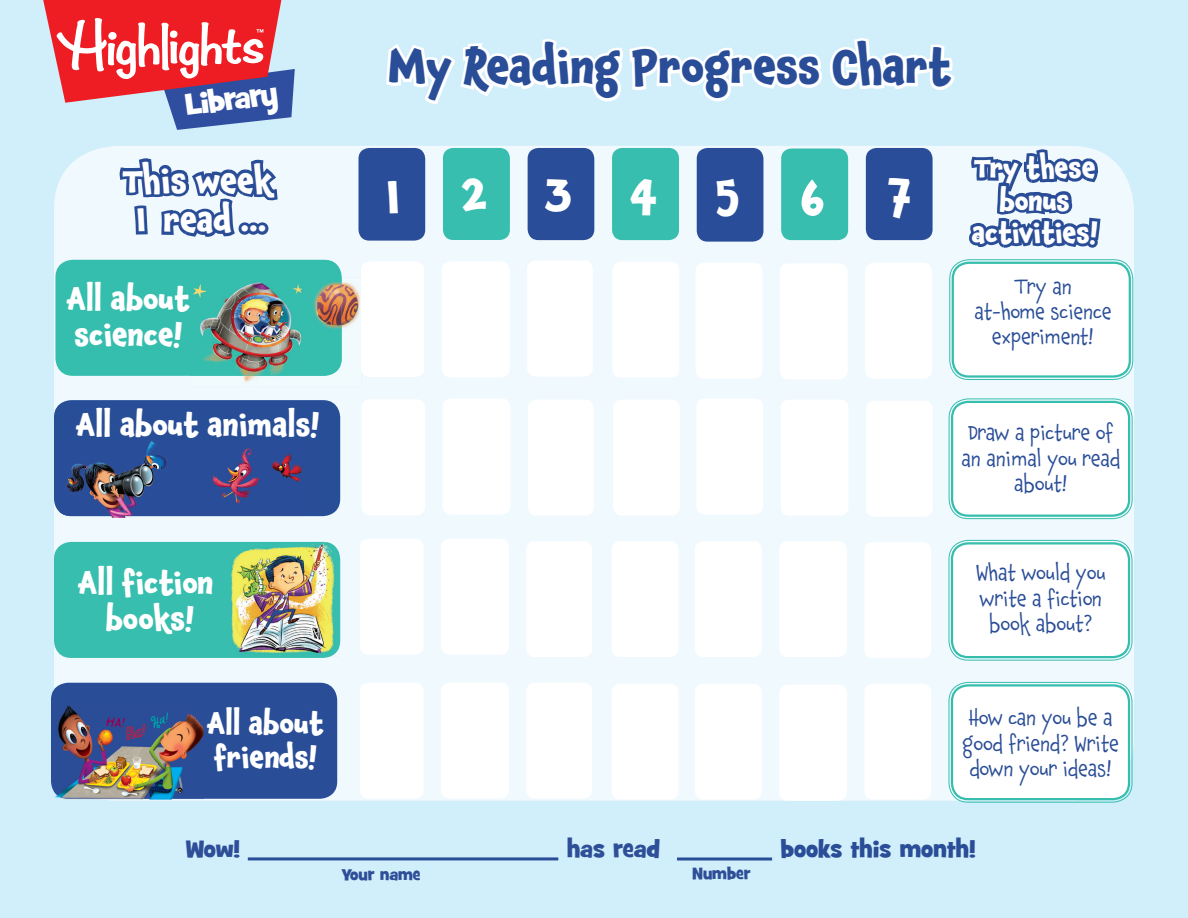
<style>
.page{position:relative;width:1188px;height:918px;background:#d1eefb}
.page>*{position:absolute;margin:0;border:0;box-sizing:border-box;transform-origin:0 0}
.t1{font:700 46.5px "Chaloops";color:#fff}
.t2{font:700 45px "Chaloops";color:#294d97}
.t3{font:700 33px/39.6px "Chaloops";color:#fff;text-align:center}
.t4{font:30.45px "Grilled Cheese BTN";color:#fff}
.t5{font:700 30px/36px "Chaloops";color:#fff}
.t6{font:700 28.5px/34.2px "Chaloops";color:#fff}
.t7{font:700 27px/32.4px "Chaloops";color:#fff;text-align:center}
.t8{font:24px "Grilled Cheese BTN";color:#294d97}
.t9{font:24px "Grilled Cheese BTN";letter-spacing:-.01em;color:#2e4f98}
.t10{font:21px/25.2px "Chaloops";color:#294d97;text-align:center}
.t11{font:16.5px "Grilled Cheese BTN";color:#2e4f98}
.s1{font-size:54px}
</style>
<div class="page">
<div style="left:54px;top:146px;width:1080px;height:655px;background:#f0f9fd"></div>
<div style="left:358px;top:148px;width:67px;height:93px;background:#294d98;border-radius:11px"></div>
<div style="left:443px;top:148px;width:67px;height:92px;background:#37beae;border-radius:10px"></div>
<div style="left:56px;top:260px;width:286px;height:116px;background:#35beae;border-radius:17px"></div>
<div style="left:361px;top:261px;width:63px;height:116px;background:#fff;border-radius:9px"></div>
<svg style="left:117px;top:155px;width:165px;height:85px"></svg>
<div style="left:239px;top:222px;width:12px;height:13px;border:6px solid #294d97;border-radius:50%"></div>
<div style="left:247px;top:222px;width:13px;height:13px;border:6px solid #294d97;border-radius:50%"></div>
<div style="left:256px;top:222px;width:12px;height:13px;border:6px solid #294d97;border-radius:50%"></div>
<div style="left:54px;top:400px;width:286px;height:116px;background:#294e98;border-radius:17px"></div>
<div style="left:54px;top:542px;width:286px;height:116px;background:#37beae;border-radius:17px"></div>
<div style="left:51px;top:683px;width:286px;height:116px;background:#294d97;border-radius:17px"></div>
<div style="left:442px;top:261px;width:68px;height:116px;background:#fff;border-radius:9px"></div>
<div style="left:527px;top:261px;width:66px;height:116px;background:#fff;border-radius:9px"></div>
<div style="left:612px;top:262px;width:67px;height:116px;background:#fff;border-radius:9px"></div>
<div style="left:696px;top:263px;width:66px;height:116px;background:#fff;border-radius:9px"></div>
<div style="left:780px;top:263px;width:68px;height:116px;background:#fff;border-radius:9px"></div>
<div style="left:865px;top:263px;width:67px;height:116px;background:#fff;border-radius:9px"></div>
<div style="left:361px;top:399px;width:64px;height:116px;background:#fff;border-radius:9px"></div>
<div style="left:443px;top:399px;width:68px;height:116px;background:#fff;border-radius:9px"></div>
<div style="left:528px;top:400px;width:66px;height:116px;background:#fff;border-radius:9px"></div>
<div style="left:613px;top:400px;width:67px;height:116px;background:#fff;border-radius:9px"></div>
<div style="left:696px;top:399px;width:67px;height:116px;background:#fff;border-radius:9px"></div>
<div style="left:781px;top:400px;width:68px;height:116px;background:#fff;border-radius:9px"></div>
<div style="left:866px;top:401px;width:67px;height:116px;background:#fff;border-radius:9px"></div>
<div style="left:360px;top:539px;width:64px;height:116px;background:#fff;border-radius:9px"></div>
<div style="left:441px;top:539px;width:68px;height:116px;background:#fff;border-radius:9px"></div>
<div style="left:526px;top:541px;width:66px;height:116px;background:#fff;border-radius:9px"></div>
<div style="left:612px;top:541px;width:67px;height:116px;background:#fff;border-radius:9px"></div>
<div style="left:695px;top:541px;width:67px;height:116px;background:#fff;border-radius:9px"></div>
<div style="left:779px;top:541px;width:68px;height:116px;background:#fff;border-radius:9px"></div>
<div style="left:864px;top:542px;width:67px;height:116px;background:#fff;border-radius:9px"></div>
<div style="left:360px;top:683px;width:64px;height:116px;background:#fff;border-radius:9px"></div>
<div style="left:441px;top:683px;width:68px;height:116px;background:#fff;border-radius:9px"></div>
<div style="left:526px;top:683px;width:66px;height:116px;background:#fff;border-radius:9px"></div>
<div style="left:612px;top:684px;width:67px;height:116px;background:#fff;border-radius:9px"></div>
<div style="left:695px;top:684px;width:67px;height:116px;background:#fff;border-radius:9px"></div>
<div style="left:779px;top:685px;width:68px;height:116px;background:#fff;border-radius:9px"></div>
<div style="left:864px;top:684px;width:67px;height:116px;background:#fff;border-radius:9px"></div>
<svg style="left:43px;top:0;width:252px;height:130px"></svg>
<hr style="left:248px;top:857px;width:310px;height:3px;background:#294d97">
<img style="left:231px;top:542px;width:108px;height:114px">
<img style="left:190px;top:278px;width:171px;height:109px">
<img style="left:190px;top:278px;width:152px;height:98px">
<img style="left:60px;top:516px;width:246px;height:2px">
<img style="left:60px;top:441px;width:242px;height:75px">
<div style="left:528px;top:148px;width:66px;height:92px;background:#294d98;border-radius:11px"></div>
<div style="left:612px;top:148px;width:67px;height:92px;background:#37beae;border-radius:10px"></div>
<div style="left:697px;top:148px;width:66px;height:94px;background:#294d98;border-radius:11px"></div>
<div style="left:781px;top:148px;width:67px;height:92px;background:#37beae;border-radius:10px"></div>
<div style="left:866px;top:148px;width:67px;height:92px;background:#294d98;border-radius:11px"></div>
<div style="left:952px;top:262px;width:179px;height:116px;background:#fff;border-radius:17px"></div>
<div style="left:949px;top:259px;width:184px;height:121px;border:1px solid #35beae;border-radius:19px"></div>
<div style="left:952px;top:262px;width:179px;height:116px;border:2px solid #35beae;border-radius:16px"></div>
<div style="left:951px;top:401px;width:179px;height:116px;background:#fff;border-radius:17px"></div>
<div style="left:949px;top:399px;width:184px;height:120px;border:1px solid #35beae;border-radius:19px"></div>
<div style="left:951px;top:401px;width:179px;height:116px;border:2px solid #35beae;border-radius:16px"></div>
<div style="left:951px;top:542px;width:179px;height:116px;background:#fff;border-radius:17px"></div>
<div style="left:949px;top:540px;width:183px;height:121px;border:1px solid #35beae;border-radius:19px"></div>
<div style="left:951px;top:542px;width:179px;height:116px;border:2px solid #35beae;border-radius:16px"></div>
<div style="left:951px;top:684px;width:179px;height:116px;background:#fff;border-radius:17px"></div>
<div style="left:949px;top:682px;width:183px;height:121px;border:1px solid #35beae;border-radius:19px"></div>
<div style="left:951px;top:684px;width:179px;height:116px;border:2px solid #35beae;border-radius:16px"></div>
<svg style="left:965px;top:146px;width:139px;height:258px"></svg>
<hr style="left:677px;top:858px;width:95px;height:3px;background:#294d97">
<img style="left:54px;top:799px;width:45px;height:1px">
<img style="left:99px;top:799px;width:105px;height:1px">
<img style="left:54px;top:705px;width:150px;height:94px">
<svg style="left:386px;top:38px;width:569px;height:66px"></svg>
<h3 class="t4" style="left:183px;top:85px;width:94px;rotate:-7deg">Library</h3>
<h3 class="t3" style="left:122px;top:161px;width:152px">This week<br>I read ...</h3>
<h3 class="t5" style="left:67px;top:281px;width:124px">All about science!</h3>
<h3 class="t5" style="left:76px;top:407px;width:245px">All about animals!</h3>
<h3 class="t5" style="left:79px;top:565px;width:136px;text-align:center">All fiction books!</h3>
<h2 class="t2" style="left:389px;top:30px;width:564px">My Reading Progress Chart</h2>
<h1 class="t1" style="left:387px;top:158px;width:15px">I</h1>
<h1 class="t1" style="left:462px;top:155px;width:27px">2</h1>
<h1 class="t1" style="left:544px;top:155px;width:369px">345<span class="s1">6</span>7</h1>
<p class="t7" style="left:971px;top:152px;width:128px">Try these bonus activities!</p>
<p class="t10" style="left:975px;top:274px;width:139px">Try an<br>at-home science experiment!</p>
<p class="t10" style="left:961px;top:421px;width:161px">Draw a picture of an animal you read about!</p>
<p class="t10" style="left:976px;top:561px;width:131px">What would you write a fiction book about?</p>
<h3 class="t6" style="left:207px;top:706px;width:118px">All about friends!</h3>
<p class="t10" style="left:963px;top:706px;width:158px">How can you be a good friend? Write down your ideas!</p>
<p class="t9" style="left:186px;top:833px;width:56px">Wow!</p>
<p class="t9" style="left:567px;top:833px;width:94px">has read</p>
<p class="t8" style="left:781px;top:833px;width:197px">books this month!</p>
<p class="t11" style="left:341px;top:863px;width:81px">Your name</p>
<p class="t11" style="left:693px;top:863px;width:59px">Number</p>
</div>
